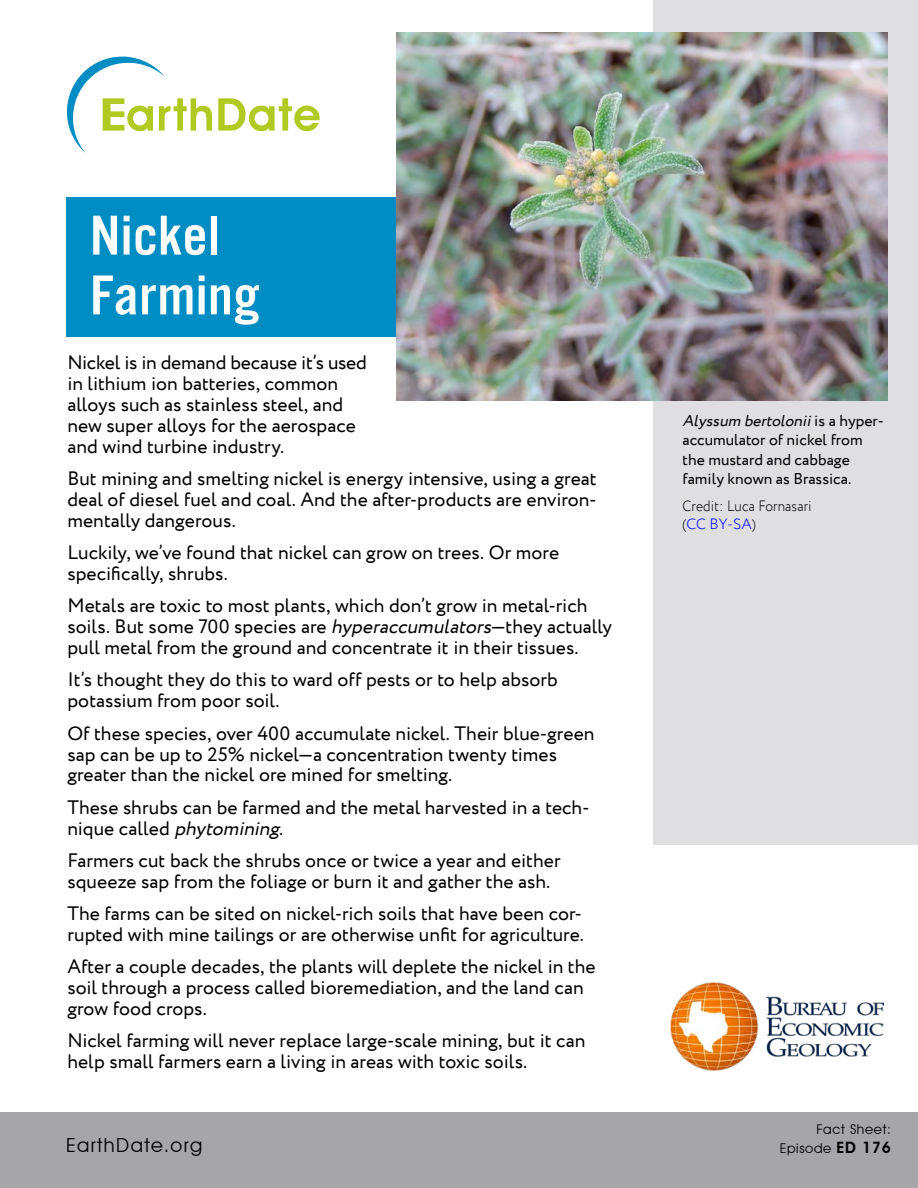
<style>
.page{position:relative;width:918px;height:1188px;background:#fff}
.page>*{position:absolute;margin:0;border:0;box-sizing:border-box;transform-origin:0 0}
.t1{font:58.35px/59.8px "Alternate Got No 3 D";letter-spacing:.01em;color:#fff;scale:1.1 1}
.t2{font:19.5px/20.9px "Circe";color:#000}
.t3{font:19.5px "Avant Garde IT Cby BT";letter-spacing:.075em;color:#000}
.t4{font:15.75px/19.5px "Circe";color:#000}
.t5{font:300 15px/18px "Circe";letter-spacing:.01em;color:#000;scale:.9 1}
.t6{font:13.5px/18.9px "Avant Garde IT Cby BT";letter-spacing:.05em;color:#000;text-align:right}
.s1{font-style:italic}
.s2{color:#00f}
.s3{font-weight:600;font-size:15.75px}
</style>
<div class="page">
<div style="left:66px;top:197px;width:524px;height:140px;background:#008dc4"></div>
<div style="left:653px;top:0;width:265px;height:845px;background:#dfdee0"></div>
<svg style="left:67px;top:56px;width:145px;height:97px"></svg>
<svg style="left:218px;top:98px;width:102px;height:33px"></svg>
<img style="left:671px;top:983px;width:213px;height:88px">
<div style="left:0;top:1112px;width:918px;height:76px;background:#a5a5aa"></div>
<img style="left:397px;top:33px;width:491px;height:367px">
<h1 class="t1" style="left:90px;top:205px;width:155px">Nickel<br>Farming</h1>
<p class="t2" style="left:67px;top:353px;width:301px">Nickel is in demand because it’s used in lithium ion batteries, common alloys such as stainless steel, and new super alloys for the aerospace and wind turbine industry.</p>
<p class="t2" style="left:67px;top:469px;width:531px;text-align:justify">But mining and smelting nickel is energy intensive, using a great deal of diesel fuel and coal. And the after-products are environ&shy;mentally dangerous.</p>
<p class="t2" style="left:67px;top:543px;width:493px">Luckily, we’ve found that nickel can grow on trees. Or more specifically, shrubs.</p>
<p class="t2" style="left:67px;top:596px;width:546px">Metals are toxic to most plants, which don’t grow in metal-rich soils. But some 700 species are <span class="s1">hyperaccumulators</span>—they actually pull metal from the ground and concentrate it in their tissues.</p>
<p class="t2" style="left:67px;top:670px;width:492px">It’s thought they do this to ward off pests or to help absorb potassium from poor soil.</p>
<p class="t2" style="left:67px;top:723px;width:529px">Of these species, over 400 accumulate nickel. Their blue-green sap can be up to 25% nickel—a concentration twenty times greater than the nickel ore mined for smelting.</p>
<p class="t2" style="left:67px;top:797px;width:524px">These shrubs can be farmed and the metal harvested in a tech&shy;n i q u e c a l le d <span class="s1">phytomining</span>.</p>
<p class="t2" style="left:67px;top:850px;width:495px">Farmers cut back the shrubs once or twice a year and either squeeze sap from the foliage or burn it and gather the ash.</p>
<p class="t2" style="left:67px;top:904px;width:518px">The farms can be sited on nickel-rich soils that have been cor&shy;rupted with mine tailings or are otherwise unfit for agriculture.</p>
<p class="t2" style="left:67px;top:957px;width:530px">After a couple decades, the plants will deplete the nickel in the soil through a process called bioremediation, and the land can grow food crops.</p>
<p class="t2" style="left:67px;top:1031px;width:520px">Nickel farming will never replace large-scale mining, but it can help small farmers earn a living in areas with toxic soils.</p>
<p class="t3" style="left:66px;top:1134px;width:138px">EarthDate.org</p>
<p class="t4" style="left:683px;top:411px;width:203px"><span class="s1">Alyssum bertolonii</span>i s a h y p e r - accumulator of nickel from the mustard and cabbage family known as Brassica.</p>
<p class="t5" style="left:683px;top:497px;width:145px">Credit: Luca Fornasari (<span class="s2">CC BY-SA</span>)</p>
<p class="t6" style="left:780px;top:1120px;width:113px">Fact Sheet:<br>Episode <span class="s3">ED 176</span></p>
</div>
